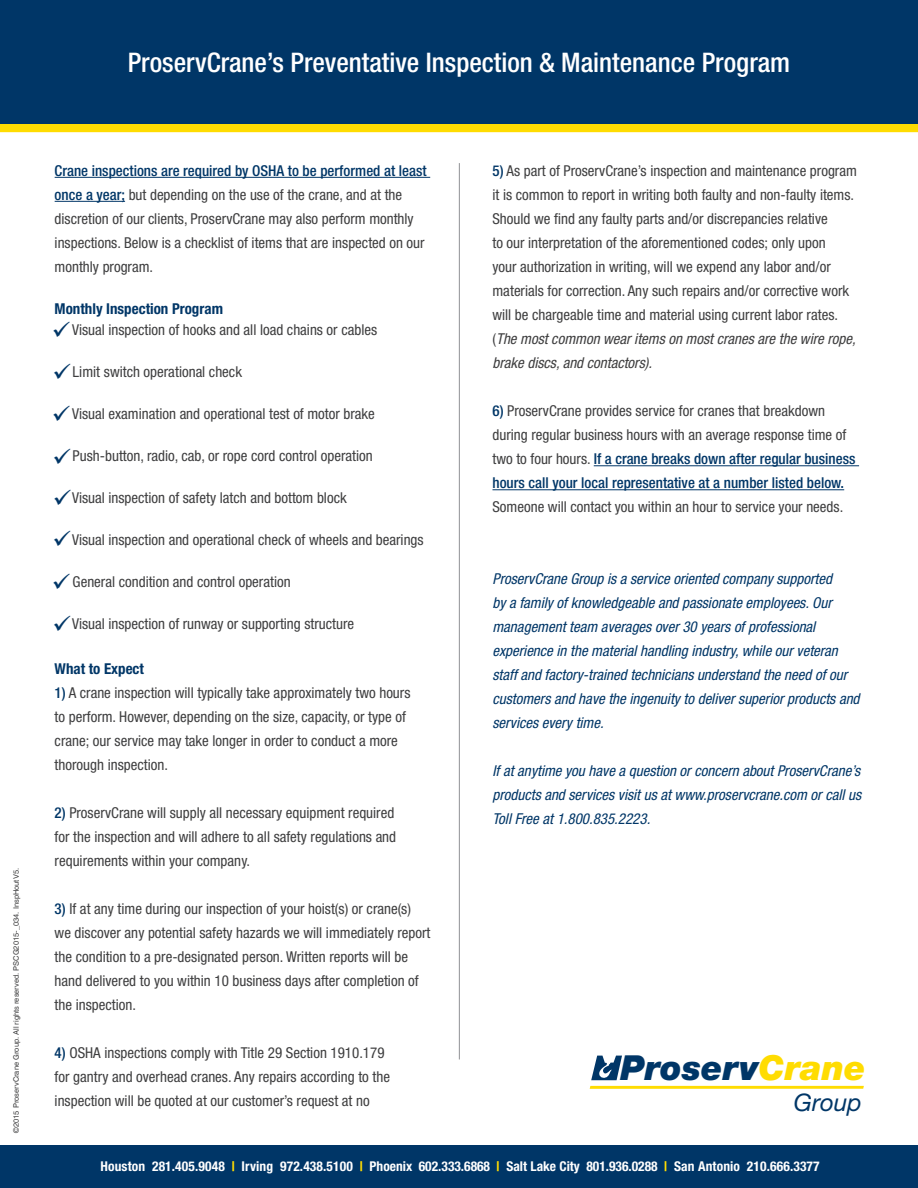
<style>
.page{position:relative;width:918px;height:1188px;background:#fff}
.page>*{position:absolute;margin:0;border:0;box-sizing:border-box;transform-origin:0 0}
.t1{font:italic 900 34.5px "Helvetica Neue LT Std";color:#003667}
.t2{font:500 condensed 27px "Helvetica Neue LT Std";color:#fff}
.t3{font:italic 24.15px "Helvetica Neue LT Std";color:#003667}
.t4{font:condensed 15px/24px "Helvetica Neue LT Std";color:#3e3e3f}
.t5{font:italic condensed 15px/24px "Helvetica Neue LT Std";color:#003667}
.t6{font:700 condensed 15px "Helvetica Neue LT Std";color:#003667}
.t7{font:700 condensed 13.5px "Helvetica Neue LT Std";letter-spacing:.01em;color:#fff}
.t8{font:7.5px "Helvetica";color:#3e3e3f}
.s1{font-weight:500;color:#003667}
.s2{font-style:italic}
.s3{color:#ffdc01}
</style>
<div class="page">
<div style="left:0;top:1146px;width:918px;height:42px;background:#003667"></div>
<div style="left:0;top:102px;width:918px;height:30px;background:#ffdc01"></div>
<div style="left:0;top:0;width:918px;height:124px;background:#003667"></div>
<svg style="left:590px;top:1056px;width:274px;height:33px"></svg>
<hr style="left:594px;top:465px;width:265px;height:1px;background:#003667">
<hr style="left:492px;top:489px;width:352px;height:1px;background:#003667">
<hr style="left:459px;top:163px;width:1px;height:896px;background:#919295">
<hr style="left:55px;top:177px;width:375px;height:1px;background:#003667">
<hr style="left:55px;top:201px;width:70px;height:1px;background:#003667">
<p class="t2" style="left:128px;top:47px;width:664px">ProservCrane’s Preventative Inspection &amp; Maintenance Program</p>
<p class="t8" style="left:12px;top:1133px;width:266px;rotate:-90deg">©2015 ProservCrane Group. All rights reserved. PSCG2015-_034. InspHoutV5.</p>
<p class="t4" style="left:55px;top:158px;width:373px"><span class="s1">Crane inspections are required by OSHA to be performed at least once a year;</span> but depending on the use of the crane, and at the discretion of our clients, ProservCrane may also perform monthly inspections. Below is a checklist of items that are inspected on our monthly program.</p>
<p class="t6" style="left:55px;top:299px;width:170px">Monthly Inspection Program</p>
<p class="t4" style="left:72px;top:317px;width:307px">Visual inspection of hooks and all load chains or cables</p>
<p class="t4" style="left:73px;top:359px;width:171px">Limit switch operational check</p>
<p class="t4" style="left:72px;top:401px;width:304px">Visual examination and operational test of motor brake</p>
<p class="t4" style="left:73px;top:443px;width:302px">Push-button, radio, cab, or rope cord control operation</p>
<p class="t4" style="left:72px;top:485px;width:276px">Visual inspection of safety latch and bottom block</p>
<p class="t4" style="left:72px;top:527px;width:353px">Visual inspection and operational check of wheels and bearings</p>
<p class="t4" style="left:73px;top:569px;width:220px">General condition and control operation</p>
<p class="t4" style="left:72px;top:611px;width:284px">Visual inspection of runway or supporting structure</p>
<p class="t6" style="left:55px;top:659px;width:91px">What to Expect</p>
<p class="t4" style="left:55px;top:680px;width:357px"><span class="s1">1)</span> A crane inspection will typically take approximately two hours to perform. However, depending on the size, capacity, or type of crane; our service may take longer in order to conduct a more thorough inspection.</p>
<p class="t4" style="left:55px;top:800px;width:343px"><span class="s1">2)</span> ProservCrane will supply all necessary equipment required for the inspection and will adhere to all safety regulations and requirements within your company.</p>
<p class="t4" style="left:55px;top:896px;width:377px"><span class="s1">3)</span> If at any time during our inspection of your hoist(s) or crane(s) we discover any potential safety hazards we will immediately report the condition to a pre-designated person. Written reports will be hand delivered to you within 10 business days after completion of the inspection.</p>
<p class="t4" style="left:55px;top:1040px;width:337px"><span class="s1">4)</span> OSHA inspections comply with Title 29 Section 1910.179 for gantry and overhead cranes. Any repairs according to the inspection will be quoted at our customer’s request at no</p>
<p class="t4" style="left:492px;top:159px;width:366px"><span class="s1">5)</span> As part of ProservCrane’s inspection and maintenance program it is common to report in writing both faulty and non-faulty items.</p>
<p class="t4" style="left:492px;top:207px;width:365px">Should we find any faulty parts and/or discrepancies relative<br>to our interpretation of the aforementioned codes; only upon<br>your authorization in writing, will we expend any labor and/or materials for correction. Any such repairs and/or corrective work will be chargeable time and material using current labor rates. (<span class="s2">The most common wear items on most cranes are the wire rope, brake discs, and contactors).</span></p>
<p class="t4" style="left:492px;top:399px;width:365px"><span class="s1">6)</span> ProservCrane provides service for cranes that breakdown during regular business hours with an average response time of two to four hours. <span class="s1">If a crane breaks down after regular business hours call your local representative at a number listed below.<br></span>Someone will contact you within an hour to service your needs.</p>
<p class="t5" style="left:492px;top:567px;width:369px">ProservCrane Group is a service oriented company supported<br>by a family of knowledgeable and passionate employees. Our management team averages over 30 years of professional experience in the material handling industry, while our veteran staff and factory-trained technicians understand the need of our customers and have the ingenuity to deliver superior products and services every time.</p>
<p class="t5" style="left:492px;top:759px;width:370px;text-align:justify">If at anytime you have a question or concern about ProservCrane’s products and services visit us at www.proservcrane.com or call us Toll Free at 1.800.835.2223.</p>
<p class="t1" style="left:621px;top:1047px;width:247px">Proserv<span class="s3">Crane</span></p>
<p class="t3" style="left:794px;top:1088px;width:69px">Group</p>
<p class="t7" style="left:100px;top:1158px;width:721px">Houston 281.405.9048 <span class="s3">|</span> Irving 972.438.5100 <span class="s3">|</span> Phoenix 602.333.6868 <span class="s3">|</span> Salt Lake City 801.936.0288 <span class="s3">|</span> San Antonio 210.666.3377</p>
</div>
